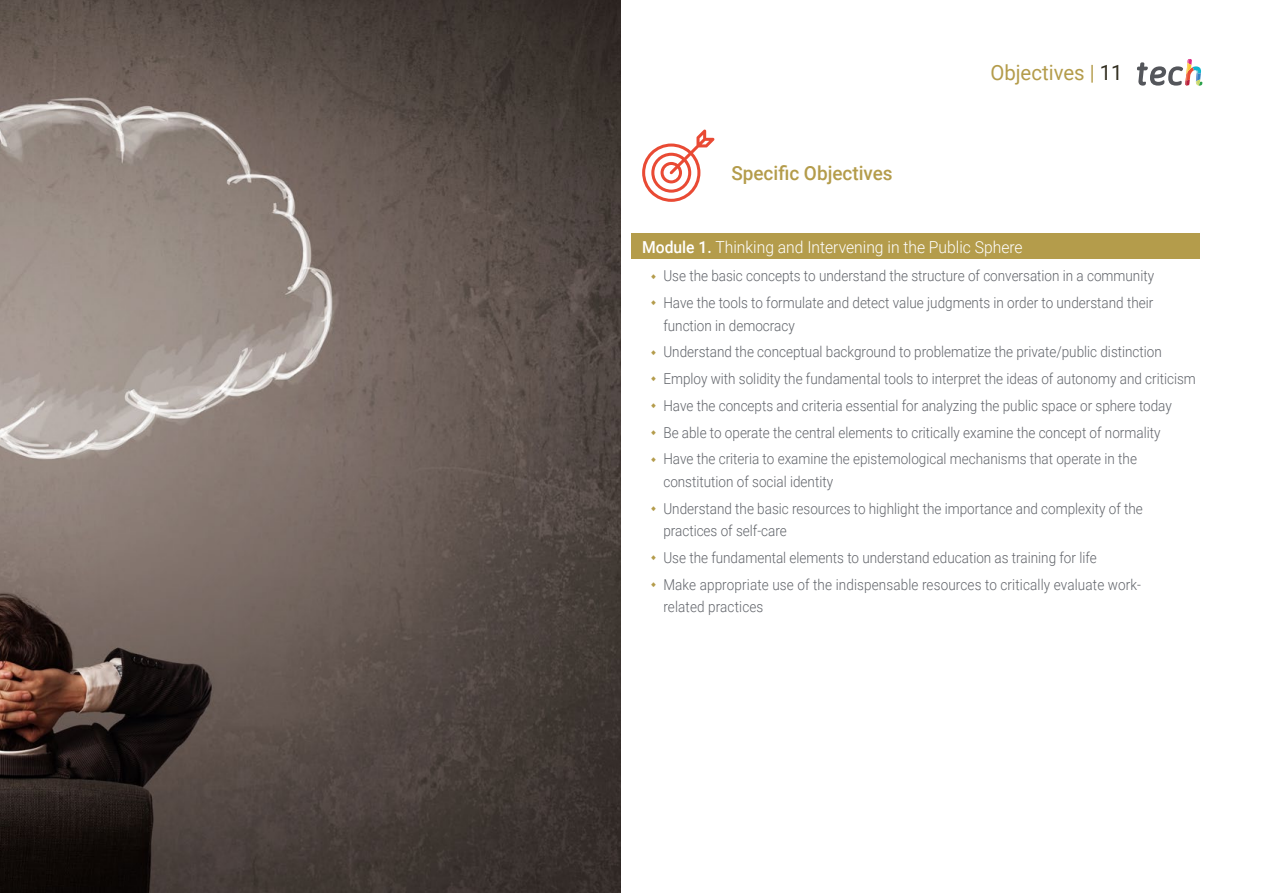
<style>
.page{position:relative;width:1263px;height:893px;background:#fff}
.page>*{position:absolute;margin:0;border:0;box-sizing:border-box;transform-origin:0 0}
.t1{font:21px "Roboto";color:#b49c4b}
.t2{font:500 19.5px "Roboto";color:#b49c4b}
.t3{font:300 16.5px "Roboto";color:#fff;scale:.95 1}
.t4{font:300 15px/26.7px "Roboto";color:#61646a;scale:.9 1}
.s1{color:#312e20}
.s2{font-weight:500}
</style>
<div class="page">
<svg style="left:642px;top:129px;width:72px;height:73px"></svg>
<div style="left:631px;top:234px;width:568px;height:25px;background:#b49c4b"></div>
<img style="left:0;top:0;width:621px;height:893px">
<svg style="left:1137px;top:59px;width:65px;height:27px"></svg>
<h2 class="t2" style="left:731px;top:160px;width:163px">Specific Objectives</h2>
<h1 class="t1" style="left:990px;top:57px;width:134px">Objectives | <span class="s1">11</span></h1>
<p class="t3" style="left:642px;top:235px;width:402px"><span class="s2">Module 1.</span> Thinking and Intervening in the Public Sphere</p>
<p class="t4" style="left:663px;top:262px;width:547px">Use the basic concepts to understand the structure of conversation in a community<br>Have the tools to formulate and detect value judgments in order to understand their</p>
<p class="t4" style="left:663px;top:311px;width:593px">function in democracy<br>Understand the conceptual background to problematize the private/public distinction Employ with solidity the fundamental tools to interpret the ideas of autonomy and criticism Have the concepts and criteria essential for analyzing the public space or sphere today<br>Be able to operate the central elements to critically examine the concept of normality<br>Have the criteria to examine the epistemological mechanisms that operate in the</p>
<p class="t4" style="left:663px;top:468px;width:534px">constitution of social identity<br>Understand the basic resources to highlight the importance and complexity of the</p>
<p class="t4" style="left:663px;top:517px;width:532px">practices of self-care<br>Use the fundamental elements to understand education as training for life<br>Make appropriate use of the indispensable resources to critically evaluate work-</p>
<p class="t4" style="left:663px;top:593px;width:113px">related practices</p>
</div>
